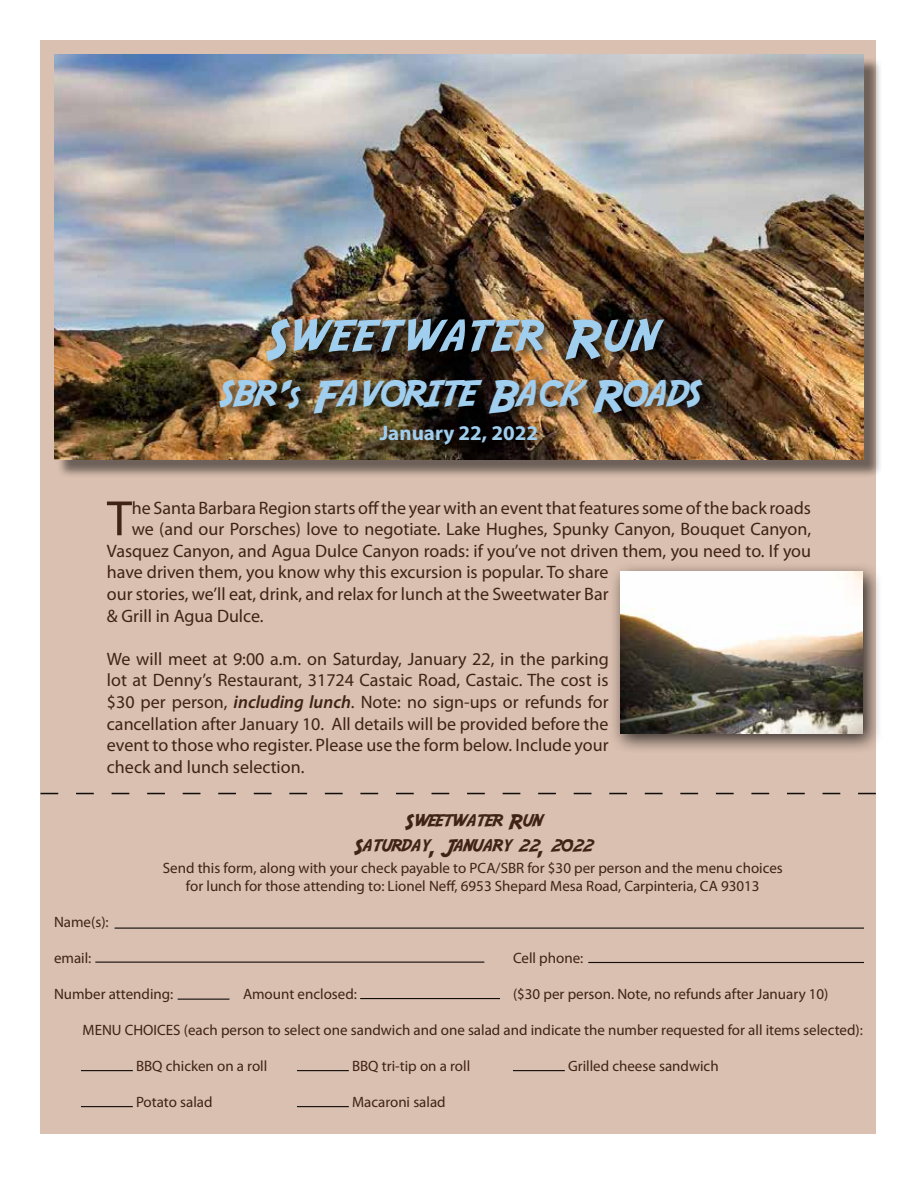
<style>
.page{position:relative;width:918px;height:1188px;background:#fff}
.page>*{position:absolute;margin:0;border:0;box-sizing:border-box;transform-origin:0 0}
.t1{font:54px "Adventure";letter-spacing:.06em;color:#a0ceee}
.t2{font:50.1px "Myriad Pro";color:#3f2315}
.t3{font:45px "Adventure";color:#a0ceef}
.t4{font:21px/25.2px "Adventure";color:#3f2315;text-align:center}
.t5{font:700 21px "Myriad Pro";color:#a0ceef}
.t6{font:18px/21.6px "Myriad Pro";color:#3f2315;text-align:justify}
.t7{font:15px/18px "Myriad Pro";color:#3f2315;text-align:center}
.s1{font-size:36px}
.s2{font-weight:600;font-style:italic}
</style>
<div class="page">
<div style="left:40px;top:40px;width:836px;height:1094px;background:#dac0b0"></div>
<div style="left:56px;top:57px;width:826px;height:422px;background:#000;opacity:.5"></div>
<img style="left:54px;top:55px;width:810px;height:405px">
<div style="left:217px;top:316px;width:498px;height:140px;background:#000;opacity:.75"></div>
<hr style="left:81px;top:1070px;width:52px;height:1px;background:#100d0c">
<hr style="left:297px;top:1070px;width:52px;height:1px;background:#100d0c">
<hr style="left:513px;top:1070px;width:52px;height:1px;background:#100d0c">
<hr style="left:81px;top:1106px;width:52px;height:1px;background:#100d0c">
<hr style="left:297px;top:1106px;width:52px;height:1px;background:#100d0c">
<svg style="left:40px;top:793px;width:836px;height:1px"></svg>
<hr style="left:115px;top:928px;width:749px;height:1px;background:#100d0c">
<hr style="left:95px;top:962px;width:389px;height:1px;background:#100d0c">
<hr style="left:588px;top:962px;width:276px;height:1px;background:#100d0c">
<hr style="left:178px;top:999px;width:52px;height:1px;background:#100d0c">
<hr style="left:360px;top:998px;width:140px;height:1px;background:#100d0c">
<div style="left:609px;top:561px;width:274px;height:193px;background:#000;opacity:.75"></div>
<img style="left:620px;top:572px;width:243px;height:162px">
<h1 class="t1" style="left:265px;top:303px;width:389px">Sweetwater Run</h1>
<h3 class="t3" style="left:219px;top:367px;width:482px">sbr’<span class="s1">s</span> Favorite Back Roads</h3>
<p class="t5" style="left:380px;top:419px;width:160px">January 22, 2022</p>
<h2 class="t2" style="left:107px;top:488px;width:26px">T</h2>
<p class="t6" style="left:132px;top:497px;width:681px">he Santa Barbara Region starts off the year with an event that features some of the back roads</p>
<p class="t6" style="left:132px;top:518px;width:681px">we (and our Porsches) love to negotiate. Lake Hughes, Spunky Canyon, Bouquet Canyon,</p>
<p class="t6" style="left:107px;top:540px;width:706px">Vasquez Canyon, and Agua Dulce Canyon roads: if you’ve not driven them, you need to. If you</p>
<p class="t6" style="left:107px;top:561px;width:503px">have driven them, you know why this excursion is popular. To share</p>
<p class="t6" style="left:107px;top:583px;width:503px">our stories, we’ll eat, drink, and relax for lunch at the Sweetwater Bar</p>
<p class="t6" style="left:107px;top:605px;width:158px">&amp; Grill in Agua Dulce.</p>
<p class="t6" style="left:107px;top:648px;width:503px">We will meet at 9:00 a.m. on Saturday, January 22, in the parking lot at Denny’s Restaurant, 31724 Castaic Road, Castaic. The cost is $30 per person, <span class="s2">including lunch</span>. Note: no sign-ups or refunds for cancellation after January 10. All details will be provided before the event to those who register. Please use the form below. Include your check and lunch selection.</p>
<p class="t4" style="left:354px;top:808px;width:240px">Sweetwater Run<br>Saturday, January 22, 2022</p>
<p class="t7" style="left:163px;top:859px;width:622px">Send this form, along with your check payable to PCA/SBR for $30 per person and the menu choices for lunch for those attending to: Lionel Neff, 6953 Shepard Mesa Road, Carpinteria, CA 93013</p>
<p class="t7" style="left:54px;top:913px;width:56px">Name(s):</p>
<p class="t7" style="left:54px;top:949px;width:39px">email:</p>
<p class="t7" style="left:513px;top:949px;width:72px">Cell phone:</p>
<p class="t7" style="left:54px;top:985px;width:121px">Number attending:</p>
<p class="t7" style="left:243px;top:985px;width:115px">Amount enclosed:</p>
<p class="t7" style="left:513px;top:985px;width:317px">($30 per person. Note, no refunds after January 10)</p>
<p class="t7" style="left:83px;top:1021px;width:782px">MENU CHOICES (each person to select one sandwich and one salad and indicate the number requested for all items selected):</p>
<p class="t7" style="left:136px;top:1057px;width:133px">BBQ chicken on a roll</p>
<p class="t7" style="left:352px;top:1057px;width:120px">BBQ tri-tip on a roll</p>
<p class="t7" style="left:568px;top:1057px;width:152px">Grilled cheese sandwich</p>
<p class="t7" style="left:136px;top:1093px;width:78px">Potato salad</p>
<p class="t7" style="left:352px;top:1093px;width:95px">Macaroni salad</p>
</div>
